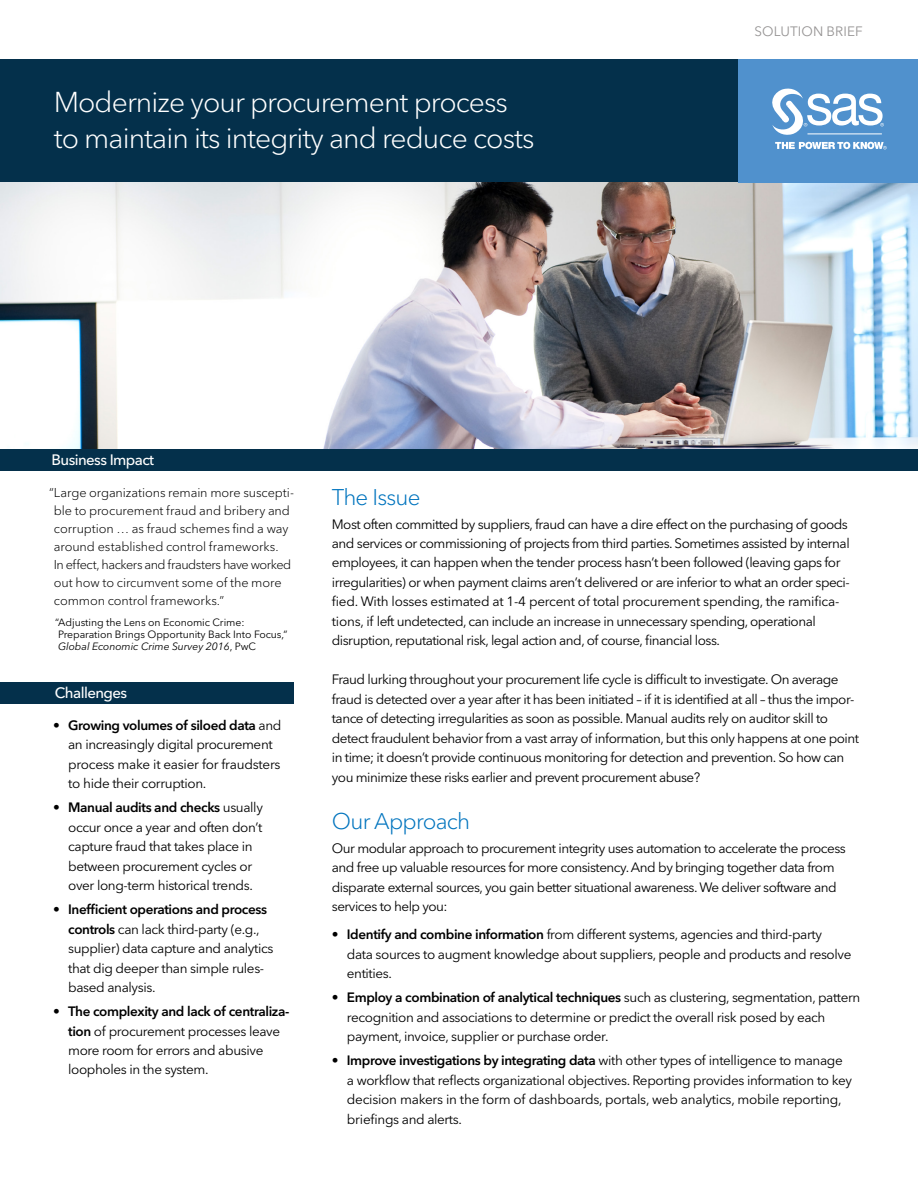
<style>
.page{position:relative;width:918px;height:1188px;background:#fff}
.page>*{position:absolute;margin:0;border:0;box-sizing:border-box;transform-origin:0 0}
.t1{font:300 28.5px/36px "Avenir Next W1 G";letter-spacing:-.03em;color:#fff}
.t2{font:300 22.5px "Avenir Next W1 G";letter-spacing:-.035em;color:#0074be}
.t3{font:500 15px "Avenir Next W1 G";letter-spacing:-.04em;color:#fff}
.t4{font:13.5px/19.5px "Avenir Next W1 G";letter-spacing:-.035em;color:#000}
.t5{font:13.5px "Avenir Next W1 G";letter-spacing:.01em;color:#969494}
.t6{font:300 12.75px/18px "Avenir Next W1 G";letter-spacing:-.01em;color:#000}
.t7{font:10.5px/12px "Avenir Next W1 G";letter-spacing:-.005em;color:#000}
.s1{font-style:italic}
.s2{font-weight:600}
</style>
<div class="page">
<div style="left:0;top:59px;width:914px;height:124px;background:#04304b"></div>
<img style="left:1px;top:183px;width:917px;height:266px">
<div style="left:0;top:449px;width:918px;height:21px;background:#04304b"></div>
<div style="left:1px;top:682px;width:293px;height:21px;background:#04304b"></div>
<div style="left:739px;top:59px;width:179px;height:124px;background:#5091cd"></div>
<svg style="left:775px;top:142px;width:112px;height:8px"></svg>
<svg style="left:772px;top:88px;width:112px;height:47px"></svg>
<hr style="left:807px;top:134px;width:75px;height:1px;background:#fff">
<h1 class="t1" style="left:54px;top:84px;width:482px">Modernize your procurement process to maintain its integrity and reduce costs</h1>
<p class="t3" style="left:51px;top:451px;width:104px">Business Impact</p>
<p class="t5" style="left:754px;top:24px;width:110px">SOLUTION BRIEF</p>
<p class="t6" style="left:54px;top:484px;width:242px;text-indent:-5px">“Large organizations remain more suscepti&shy;ble to procurement fraud and bribery and corruption … as fraud schemes find a way around established control frameworks.<br>In effect, hackers and fraudsters have worked out how to circumvent some of the more common control frameworks.”</p>
<p class="t7" style="left:58px;top:616px;width:231px;text-indent:-3px">“Adjusting the Lens on Economic Crime:<br>Preparation Brings Opportunity Back Into Focus,”<br><span class="s1">Global Economic Crime Survey 2016</span>, PwC</p>
<p class="t3" style="left:55px;top:684px;width:74px">Challenges</p>
<p class="t4" style="left:68px;top:715px;width:215px;text-indent:-15px"><span class="s2">• Growing volumes of siloed data</span> and an increasingly digital procurement process make it easier for fraudsters to hide their corruption.</p>
<p class="t4" style="left:68px;top:798px;width:196px;text-indent:-15px"><span class="s2">• Manual audits and checks</span> usually occur once a year and often don’t capture fraud that takes place in between procurement cycles or over long-term historical trends.</p>
<p class="t4" style="left:68px;top:900px;width:207px;text-indent:-15px"><span class="s2">• Inefficient operations and process controls</span> can lack third-party (e.g., supplier) data capture and analytics that dig deeper than simple rules&shy;based analysis.</p>
<p class="t4" style="left:68px;top:1002px;width:223px;text-indent:-15px"><span class="s2">• The complexity and lack of centraliza&shy;tion</span> of procurement processes leave more room for errors and abusive loopholes in the system.</p>
<h2 class="t2" style="left:332px;top:483px;width:90px">The Issue</h2>
<p class="t4" style="left:332px;top:514px;width:519px">Most often committed by suppliers, fraud can have a dire effect on the purchasing of goods and services or commissioning of projects from third parties. Sometimes assisted by internal employees, it can happen when the tender process hasn’t been followed (leaving gaps for irregularities) or when payment claims aren’t delivered or are inferior to what an order speci&shy;fied. With losses estimated at 1-4 percent of total procurement spending, the ramifica&shy;tions, if left undetected, can include an increase in unnecessary spending, operational disruption, reputational risk, legal action and, of course, financial loss.</p>
<p class="t4" style="left:332px;top:670px;width:529px">Fraud lurking throughout your procurement life cycle is difficult to investigate. On average fraud is detected over a year after it has been initiated – if it is identified at all – thus the impor&shy;tance of detecting irregularities as soon as possible. Manual audits rely on auditor skill to detect fraudulent behavior from a vast array of information, but this only happens at one point in time; it doesn’t provide continuous monitoring for detection and prevention. So how can you minimize these risks earlier and prevent procurement abuse?</p>
<h2 class="t2" style="left:332px;top:807px;width:140px">Our Approach</h2>
<p class="t4" style="left:332px;top:838px;width:515px">Our modular approach to procurement integrity uses automation to accelerate the process and free up valuable resources for more consistency. And by bringing together data from disparate external sources, you gain better situational awareness. We deliver software and services to help you:</p>
<p class="t4" style="left:347px;top:925px;width:506px;text-indent:-15px"><span class="s2">• Identify and combine information</span> from different systems, agencies and third-party<br>data sources to augment knowledge about suppliers, people and products and resolve entities.</p>
<p class="t4" style="left:347px;top:988px;width:515px;text-indent:-15px"><span class="s2">• Employ a combination of analytical techniques</span> such as clustering, segmentation, pattern recognition and associations to determine or predict the overall risk posed by each payment, invoice, supplier or purchase order.</p>
<p class="t4" style="left:347px;top:1051px;width:507px;text-indent:-15px"><span class="s2">• Improve investigations by integrating data</span> with other types of intelligence to manage a workflow that reflects organizational objectives. Reporting provides information to key decision makers in the form of dashboards, portals, web analytics, mobile reporting, briefings and alerts.</p>
</div>
